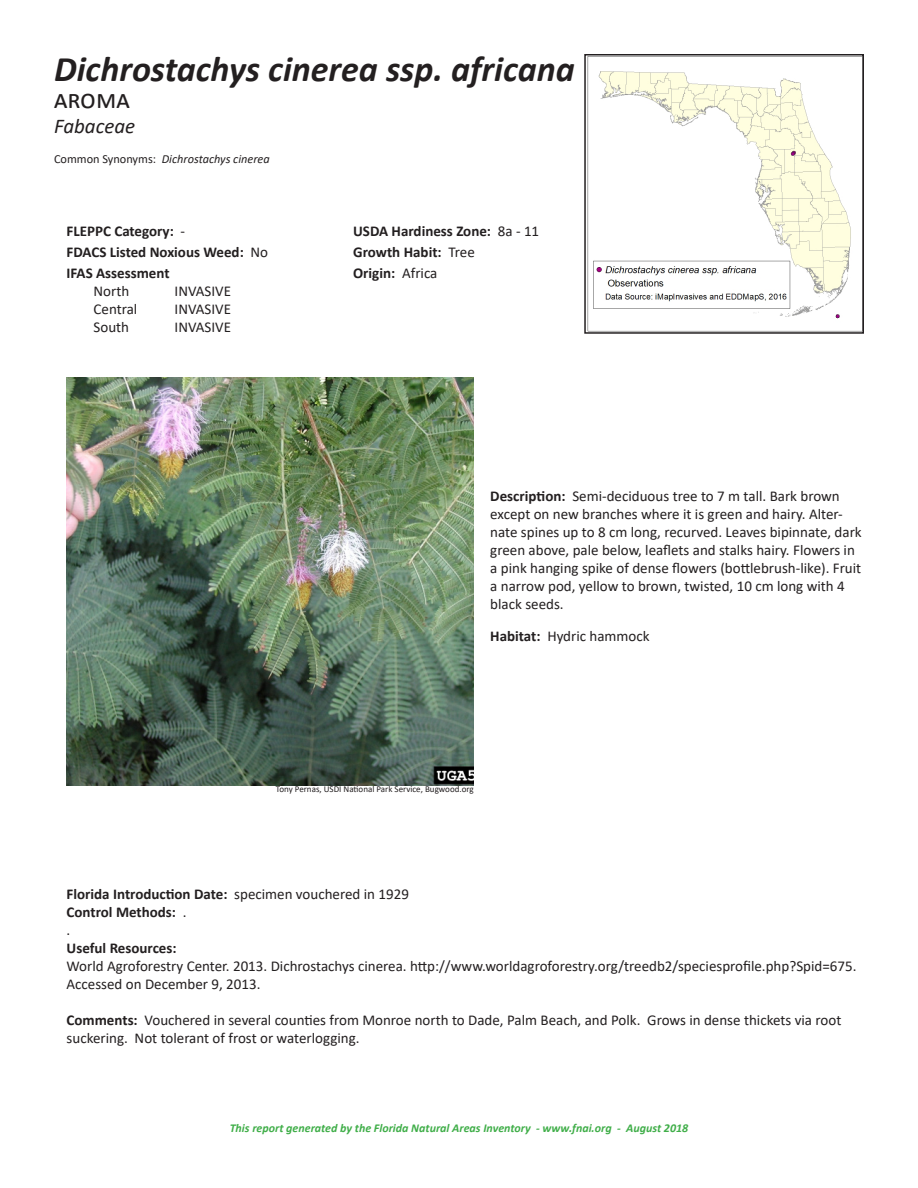
<style>
.page{position:relative;width:918px;height:1188px;background:#fff}
.page>*{position:absolute;margin:0;border:0;box-sizing:border-box;transform-origin:0 0}
.sci_name{font:italic 700 36px "Calibri";color:#231f20}
.sci_name-2{font:27px "Calibri";color:#231f20}
.sci_name-3{font:italic 21px "Calibri";color:#231f20}
.t1{font:15px/18px "Calibri";color:#231f20}
.t2{font:700 15px "Calibri";color:#231f20}
.sci_name-4{font:italic 12.3px "Calibri";color:#231f20}
.t3{font:italic 700 12px "Calibri";color:#40ae49}
.t4{font:9px "Calibri";color:#231f20}
.s1{font-style:normal}
.s2{font-weight:400}
.s3{font-weight:700}
</style>
<div class="page">
<img style="left:587px;top:57px;width:274px;height:274px">
<div style="left:584px;top:54px;width:280px;height:280px;border:2px solid #231f20"></div>
<img style="left:67px;top:378px;width:407px;height:407px">
<p class="sci_name" style="left:54px;top:44px;width:522px">Dichrostachys cinerea ssp. africana</p>
<p class="sci_name-2" style="left:54px;top:80px;width:77px">aroma</p>
<p class="sci_name-3" style="left:54px;top:112px;width:83px">Fabaceae</p>
<p class="sci_name-4" style="left:54px;top:150px;width:217px"><span class="s1">Common Synonyms:</span> Dichrostachys cinerea</p>
<p class="t2" style="left:67px;top:221px;width:120px">FLEPPC Category: <span class="s2">-</span></p>
<p class="t2" style="left:67px;top:242px;width:203px">FDACS Listed Noxious Weed: <span class="s2">No</span></p>
<p class="t2" style="left:67px;top:263px;width:105px">IFAS Assessment</p>
<p class="t1" style="left:94px;top:282px;width:37px">North</p>
<p class="t1" style="left:175px;top:282px;width:58px">INVASIVE</p>
<p class="t1" style="left:94px;top:300px;width:45px">Central</p>
<p class="t1" style="left:175px;top:300px;width:58px">INVASIVE</p>
<p class="t1" style="left:94px;top:318px;width:37px">South</p>
<p class="t1" style="left:175px;top:318px;width:58px">INVASIVE</p>
<p class="t2" style="left:353px;top:221px;width:188px">USDA Hardiness Zone: <span class="s2">8a - 11</span></p>
<p class="t2" style="left:353px;top:242px;width:123px">Growth Habit: <span class="s2">Tree</span></p>
<p class="t2" style="left:353px;top:263px;width:86px">Origin: <span class="s2">Africa</span></p>
<p class="t1" style="left:490px;top:487px;width:373px"><span class="s3">Description:</span> Semi-deciduous tree to 7 m tall. Bark brown except on new branches where it is green and hairy. Alter&shy;nate spines up to 8 cm long, recurved. Leaves bipinnate, dark green above, pale below, leaflets and stalks hairy. Flowers in a pink hanging spike of dense flowers (bottlebrush-like). Fruit a narrow pod, yellow to brown, twisted, 10 cm long with 4 black seeds.</p>
<p class="t1" style="left:490px;top:626px;width:161px"><span class="s3">Habitat:</span> Hydric hammock</p>
<p class="t4" style="left:276px;top:783px;width:199px">Tony Pernas, USDI National Park Service, Bugwood.org</p>
<p class="t2" style="left:67px;top:884px;width:344px">Florida Introduction Date: <span class="s2">specimen vouchered in 1929</span></p>
<p class="t2" style="left:67px;top:902px;width:122px">Control Methods: <span class="s2">.</span></p>
<p class="t1" style="left:67px;top:921px;width:5px">.</p>
<p class="t2" style="left:67px;top:938px;width:112px">Useful Resources:</p>
<p class="t1" style="left:67px;top:957px;width:791px">World Agroforestry Center. 2013. Dichrostachys cinerea. http://www.worldagroforestry.org/treedb2/speciesprofile.php?Spid=675.<br>Accessed on December 9, 2013.</p>
<p class="t1" style="left:67px;top:1011px;width:776px"><span class="s3">Comments:</span> Vouchered in several counties from Monroe north to Dade, Palm Beach, and Polk. Grows in dense thickets via root suckering. Not tolerant of frost or waterlogging.</p>
<p class="t3" style="left:230px;top:1119px;width:460px">This report generated by the Florida Natural Areas Inventory - www.fnai.org - August 2018</p>
</div>
